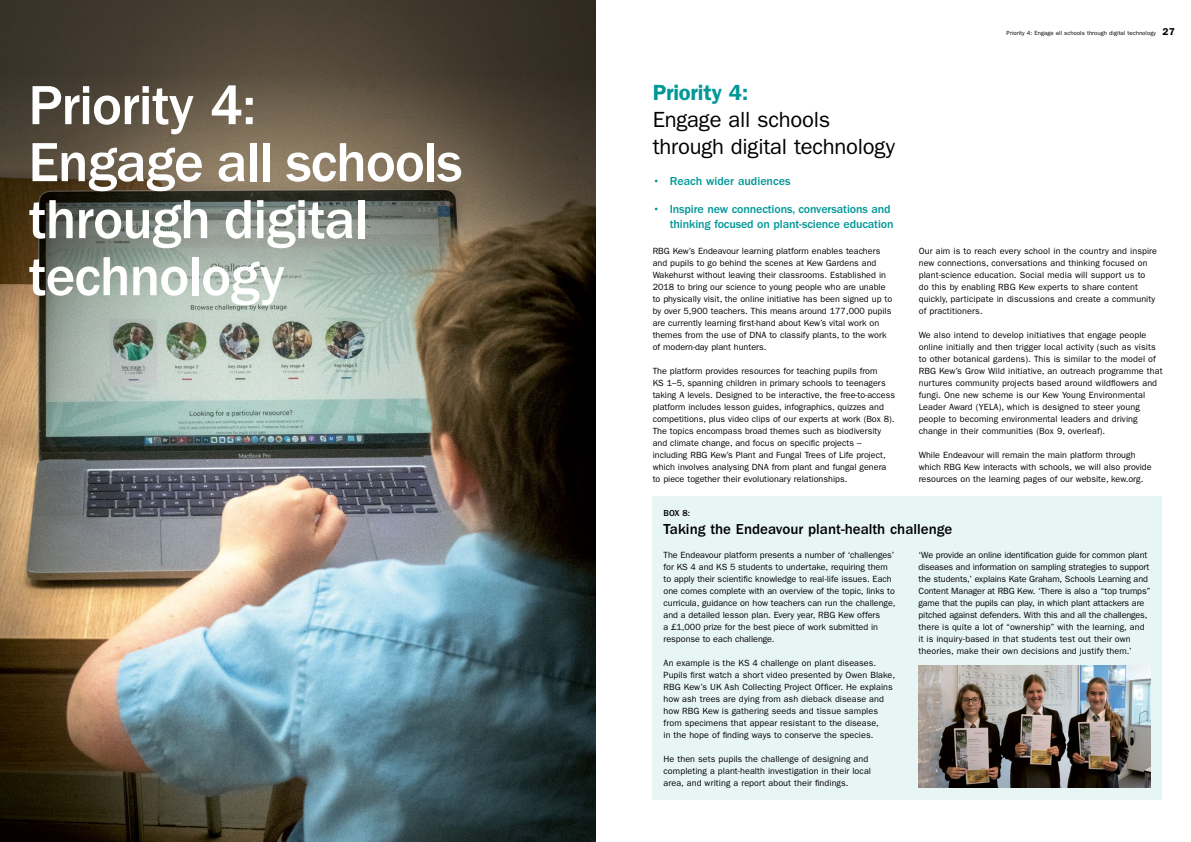
<style>
.page{position:relative;width:1191px;height:842px;background:#fff}
.page>*{position:absolute;margin:0;border:0;box-sizing:border-box;transform-origin:0 0}
.Main_section_heading{font:500 57px/57px "ITC Franklin Gothic Std";letter-spacing:-.02em;color:#fff}
.Priority_headings_ro{font:22px/27px "ITC Franklin Gothic Std";letter-spacing:-.01em;color:#000}
.Priority_headings_bo{font:600 22px "ITC Franklin Gothic Std";letter-spacing:-.01em;color:#009798}
.Our_vision_Initiativ{font:500 15px "ITC Franklin Gothic Std";color:#000}
.t1{font:500 12px/14.4px "ITC Franklin Gothic Std";letter-spacing:-.01em;color:#009798;text-align:right}
.Body_copy{font:9px/12px "ITC Franklin Gothic Std";color:#000}
.Our_vision_Initiativ-2{font:500 9px "ITC Franklin Gothic Std";color:#000}
.t2{font:6px "ITC Franklin Gothic Std";letter-spacing:.01em;color:#000}
.s1{font-weight:600;font-size:10px}
</style>
<div class="page">
<img style="left:0;top:312px;width:595px;height:530px">
<svg style="left:0;top:0;width:595px;height:312px;background:#615c4d"></svg>
<div style="left:652px;top:496px;width:510px;height:303px;background:#e8f5f5"></div>
<img style="left:918px;top:665px;width:232px;height:122px">
<p class="Main_section_heading" style="left:28px;top:77px;width:436px">Priority 4:<br>Engage all schools through digital technology</p>
<p class="Priority_headings_bo" style="left:652px;top:80px;width:97px">Priority 4:</p>
<p class="Priority_headings_ro" style="left:652px;top:106px;width:244px">Engage all schools through digital technology</p>
<p class="t1" style="left:652px;top:173px;width:139px">• Reach wider audiences</p>
<p class="t1" style="left:652px;top:202px;width:242px">• Inspire new connections, conversations and thinking focused on plant-science education</p>
<p class="Body_copy" style="left:652px;top:245px;width:241px">RBG Kew’s Endeavour learning platform enables teachers and pupils to go behind the scenes at Kew Gardens and Wakehurst without leaving their classrooms. Established in 2018 to bring our science to young people who are unable to physically visit, the online initiative has been signed up to by over 5,900 teachers. This means around 177,000 pupils are currently learning first-hand about Kew’s vital work on themes from the use of DNA to classify plants, to the work of modern-day plant hunters.</p>
<p class="Body_copy" style="left:652px;top:365px;width:244px">The platform provides resources for teaching pupils from<br>KS 1–5, spanning children in primary schools to teenagers taking A levels. Designed to be interactive, the free-to-access platform includes lesson guides, infographics, quizzes and competitions, plus video clips of our experts at work (Box 8).<br>The topics encompass broad themes such as biodiversity and climate change, and focus on specific projects – including RBG Kew’s Plant and Fungal Trees of Life project, which involves analysing DNA from plant and fungal genera to piece together their evolutionary relationships.</p>
<p class="t2" style="left:1006px;top:30px;width:170px">Priority 4: Engage all schools through digital technology <span class="s1">27</span></p>
<p class="Body_copy" style="left:918px;top:245px;width:240px">Our aim is to reach every school in the country and inspire new connections, conversations and thinking focused on plant-science education. Social media will support us to do this by enabling RBG Kew experts to share content quickly, participate in discussions and create a community of practitioners.</p>
<p class="Body_copy" style="left:918px;top:329px;width:245px">We also intend to develop initiatives that engage people online initially and then trigger local activity (such as visits to other botanical gardens). This is similar to the model of RBG Kew’s Grow Wild initiative, an outreach programme that nurtures community projects based around wildflowers and fungi. One new scheme is our Kew Young Environmental Leader Award (YELA), which is designed to steer young people to becoming environmental leaders and driving change in their communities (Box 9, overleaf).</p>
<p class="Body_copy" style="left:918px;top:449px;width:234px">While Endeavour will remain the main platform through which RBG Kew interacts with schools, we will also provide resources on the learning pages of our website, kew.org.</p>
<p class="Our_vision_Initiativ-2" style="left:663px;top:508px;width:28px">BOX 8:</p>
<p class="Our_vision_Initiativ" style="left:663px;top:521px;width:290px">Taking the Endeavour plant-health challenge</p>
<p class="Body_copy" style="left:663px;top:549px;width:233px">The Endeavour platform presents a number of ‘challenges’ for KS 4 and KS 5 students to undertake, requiring them to apply their scientific knowledge to real-life issues. Each one comes complete with an overview of the topic, links to curricula, guidance on how teachers can run the challenge, and a detailed lesson plan. Every year, RBG Kew offers<br>a £1,000 prize for the best piece of work submitted in response to each challenge.</p>
<p class="Body_copy" style="left:663px;top:657px;width:233px">An example is the KS 4 challenge on plant diseases.<br>Pupils first watch a short video presented by Owen Blake, RBG Kew’s UK Ash Collecting Project Officer. He explains how ash trees are dying from ash dieback disease and how RBG Kew is gathering seeds and tissue samples from specimens that appear resistant to the disease,<br>in the hope of finding ways to conserve the species.</p>
<p class="Body_copy" style="left:663px;top:753px;width:209px">He then sets pupils the challenge of designing and completing a plant-health investigation in their local area, and writing a report about their findings.</p>
<p class="Body_copy" style="left:918px;top:549px;width:233px">‘We provide an online identification guide for common plant diseases and information on sampling strategies to support the students,’ explains Kate Graham, Schools Learning and Content Manager at RBG Kew. ‘There is also a “top trumps” game that the pupils can play, in which plant attackers are pitched against defenders. With this and all the challenges, there is quite a lot of “ownership” with the learning, and it is inquiry-based in that students test out their own theories, make their own decisions and justify them.’</p>
</div>
